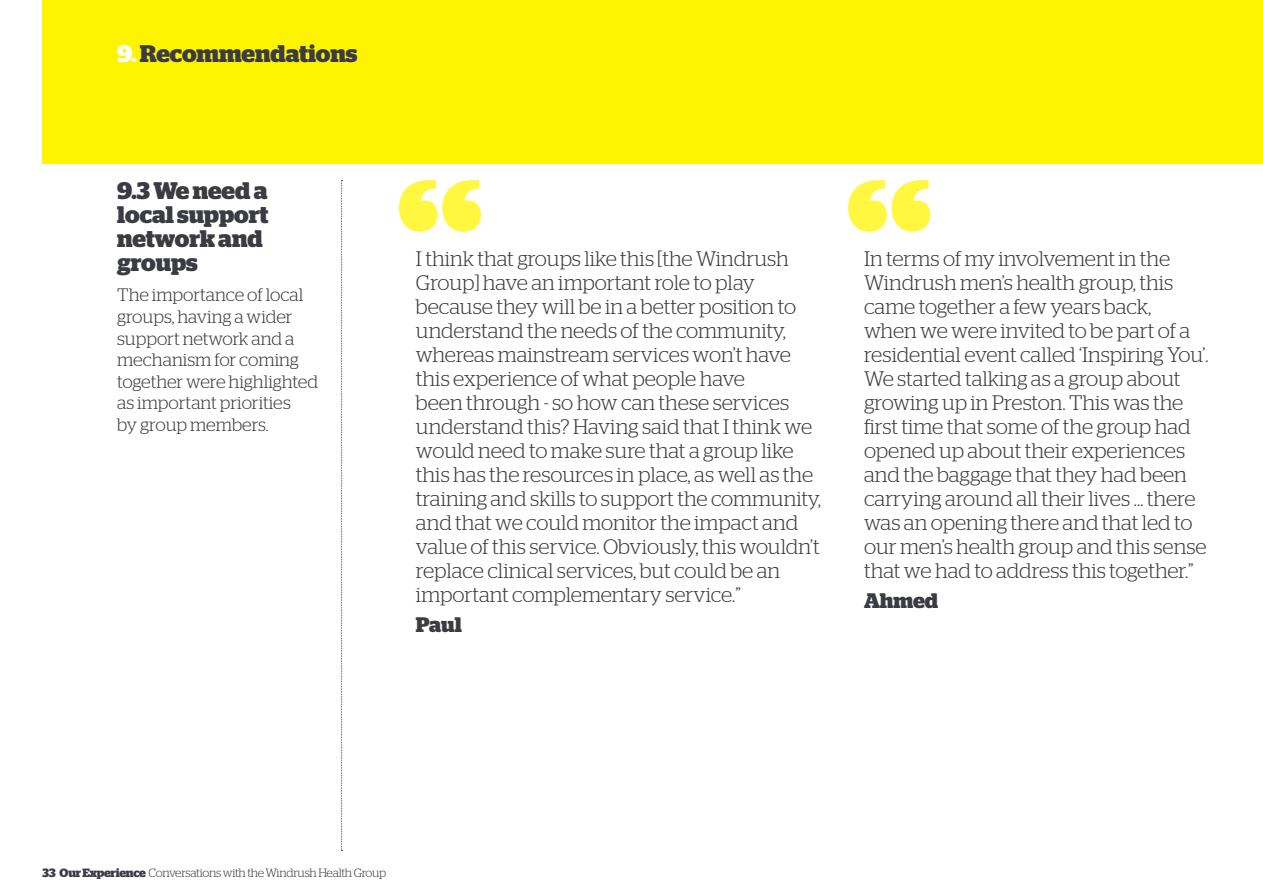
<style>
.page{position:relative;width:1263px;height:893px;background:#fff}
.page>*{position:absolute;margin:0;border:0;box-sizing:border-box;transform-origin:0 0}
.Subhead_16pt{font:700 24px/24px "Stag";letter-spacing:-.005em;color:#3b3c43}
.Running_Head{font:700 24px "Stag";letter-spacing:-.005em;color:#3b3c43}
.Quotation{font:300 21px/24px "Stag";color:#3b3c43}
.Group_member_name{font:700 21px "Stag";color:#3b3c43}
.Stag_Light_12pt{font:300 18px/21.6px "Stag";color:#3b3c43}
.t1{font:300 12px "Stag";letter-spacing:-.02em;color:#3b3c43}
.s1{color:#fff}
.s2{font-weight:700}
</style>
<div class="page">
<div style="left:43px;top:0;width:1220px;height:163px;background:#fff400"></div>
<svg style="left:399px;top:180px;width:82px;height:52px"></svg>
<svg style="left:848px;top:180px;width:82px;height:52px"></svg>
<svg style="left:341px;top:180px;width:2px;height:671px"></svg>
<p class="Running_Head" style="left:117px;top:39px;width:242px"><span class="s1">9.</span> Recommendations</p>
<p class="Subhead_16pt" style="left:117px;top:179px;width:153px">9.3 We need a local support network and groups</p>
<p class="Stag_Light_12pt" style="left:117px;top:284px;width:202px">The importance of local groups, having a wider support network and a mechanism for coming together were highlighted as important priorities<br>by group members.</p>
<p class="Quotation" style="left:416px;top:246px;width:407px">I think that groups like this [the Windrush Group] have an important role to play because they will be in a better position to understand the needs of the community, whereas mainstream services won’t have this experience of what people have<br>been through - so how can these services understand this? Having said that I think we would need to make sure that a group like this has the resources in place, as well as the training and skills to support the community, and that we could monitor the impact and value of this service. Obviously, this wouldn’t replace clinical services, but could be an important complementary service.”</p>
<p class="Group_member_name" style="left:416px;top:612px;width:47px">Paul</p>
<p class="Quotation" style="left:864px;top:246px;width:346px">In terms of my involvement in the Windrush men’s health group, this came together a few years back, when we were invited to be part of a residential event called ‘Inspiring You’.<br>We started talking as a group about growing up in Preston. This was the first time that some of the group had opened up about their experiences and the baggage that they had been carrying around all their lives … there was an opening there and that led to our men’s health group and this sense that we had to address this together.”</p>
<p class="Group_member_name" style="left:864px;top:588px;width:76px">Ahmed</p>
<p class="t1" style="left:43px;top:865px;width:345px"><span class="s2">33 Our Experience</span> Conversations with the Windrush Health Group</p>
</div>
